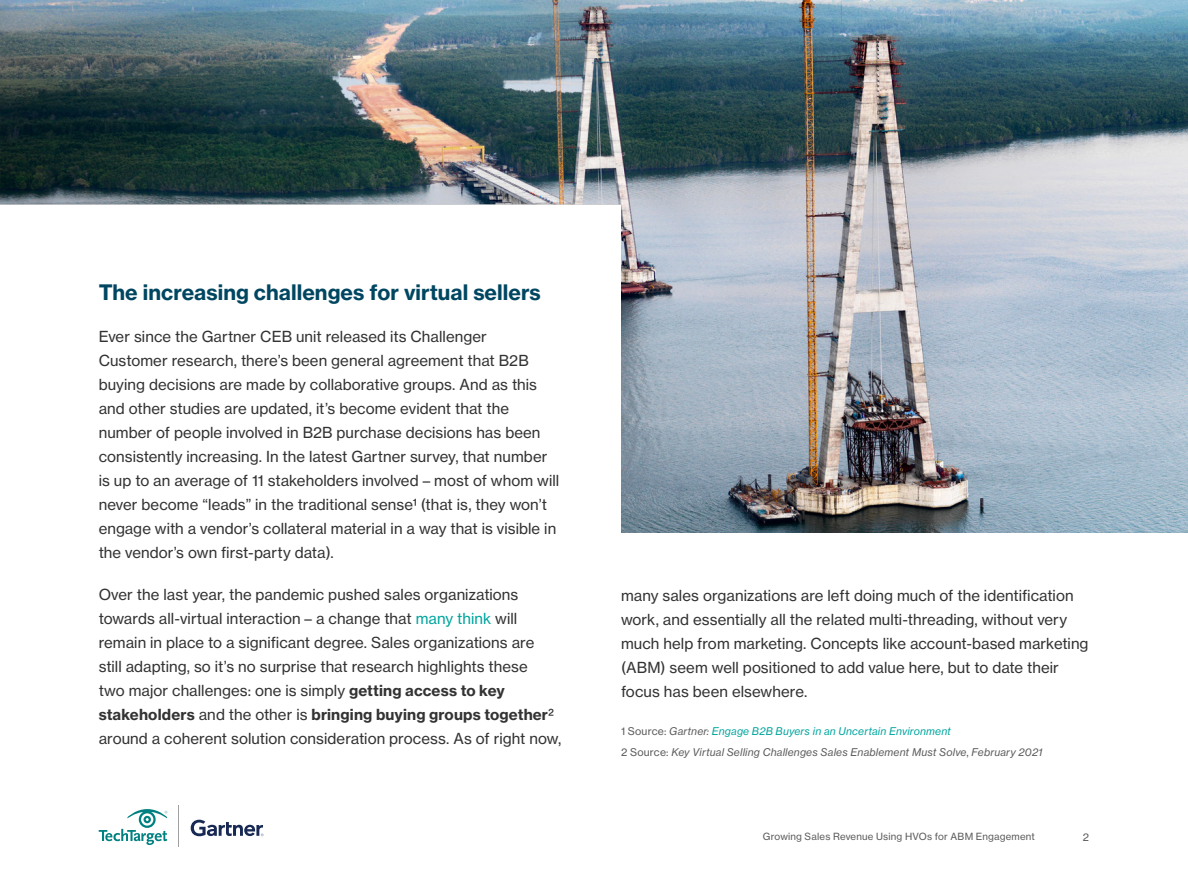
<style>
.page{position:relative;width:1188px;height:891px;background:#fff}
.page>*{position:absolute;margin:0;border:0;box-sizing:border-box;transform-origin:0 0}
.t1{font:21px "N Haas Grotesk TX Std 75 Bd";letter-spacing:.005em;color:#004661}
.t2{font:15px/24px "N Haas Grotesk TX Std 55 Rg";letter-spacing:.005em;color:#333}
.t3{font:15px "N Haas Grotesk TX Std 75 Bd";letter-spacing:.01em;color:#333}
.t4{font:10.5px/20.5px "N Haas Grotesk TX Std 56 It";letter-spacing:.015em;color:#5c5c5c}
.t5{font:10.5px "N Haas Grotesk TX Std 55 Rg";color:#5c5c5c}
.t6{font:9.75px "N Haas Grotesk TX Std 55 Rg";letter-spacing:.02em;color:#5c5c5c}
.s1{color:#00a69f}
.s2{font-family:"N Haas Grotesk TX Std 75 Bd"}
.s3{font-family:"N Haas Grotesk TX Std 55 Rg"}
</style>
<div class="page">
<svg style="left:99px;top:809px;width:68px;height:36px"></svg>
<svg style="left:191px;top:820px;width:72px;height:16px"></svg>
<hr style="left:178px;top:806px;width:1px;height:41px;background:#a0a0a0">
<img style="left:0;top:0;width:1188px;height:533px">
<h1 class="t1" style="left:99px;top:279px;width:444px">The increasing challenges for virtual sellers</h1>
<p class="t2" style="left:99px;top:324px;width:462px">Ever since the Gartner CEB unit released its Challenger Customer research, there’s been general agreement that B2B buying decisions are made by collaborative groups. And as this and other studies are updated, it’s become evident that the number of people involved in B2B purchase decisions has been consistently increasing. In the latest Gartner survey, that number is up to an average of 11 stakeholders involved – most of whom will never become “leads” in the traditional sense1 (that is, they won’t engage with a vendor’s collateral material in a way that is visible in the vendor’s own first-party data).</p>
<p class="t2" style="left:99px;top:582px;width:437px">Over the last year, the pandemic pushed sales organizations towards all-virtual interaction – a change that <span class="s1">many think</span> will remain in place to a significant degree. Sales organizations are still adapting, so it’s no surprise that research highlights these two major challenges: one is simply <span class="s2">getting access to key</span></p>
<p class="t3" style="left:99px;top:705px;width:457px">stakeholders <span class="s3">and the other is</span> bringing buying groups together<span class="s3">2</span></p>
<p class="t2" style="left:99px;top:726px;width:464px">around a coherent solution consideration process. As of right now,</p>
<p class="t2" style="left:621px;top:584px;width:469px">many sales organizations are left doing much of the identification work, and essentially all the related multi-threading, without very much help from marketing. Concepts like account-based marketing (ABM) seem well positioned to add value here, but to date their focus has been elsewhere.</p>
<p class="t4" style="left:621px;top:721px;width:423px"><span class="s3">1 Source:</span> Gartner: <span class="s1">Engage B2B Buyers in an Uncertain Environment<br></span><span class="s3">2 Source:</span> Key Virtual Selling Challenges Sales Enablement Must Solve<span class="s3">,</span> February 2021</p>
<p class="t6" style="left:763px;top:831px;width:274px">Growing Sales Revenue Using HVOs for ABM Engagement</p>
<p class="t5" style="left:1083px;top:830px;width:8px">2</p>
</div>
